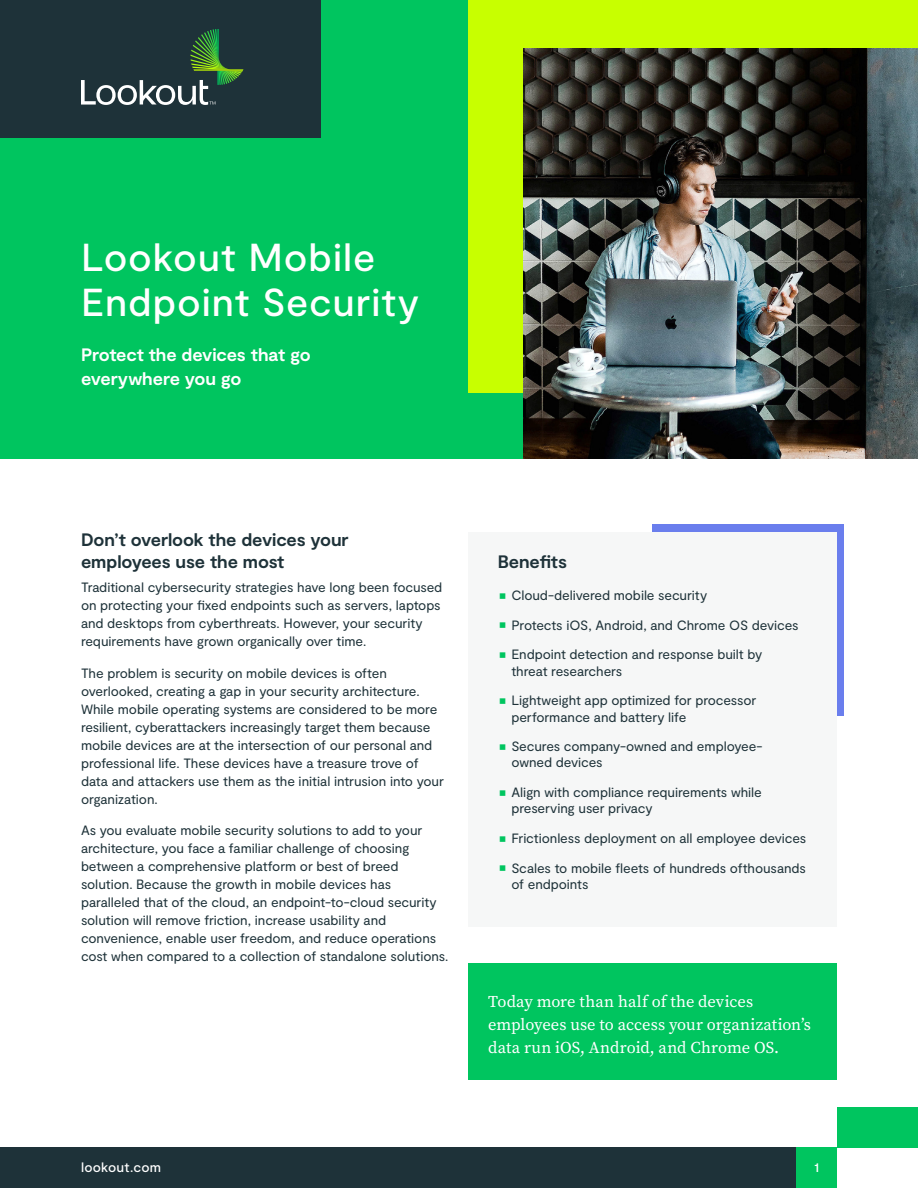
<style>
.page{position:relative;width:918px;height:1188px;background:#fff}
.page>*{position:absolute;margin:0;border:0;box-sizing:border-box;transform-origin:0 0}
.Cover_Page_Headline{font:500 39px/45px "Moderat";letter-spacing:.025em;color:#fff}
.Paragraph_Headline{font:700 18px/21.6px "Moderat";letter-spacing:-.005em;color:#1e3239}
.Cover_Page_Subhead{font:700 18px/24px "Moderat";letter-spacing:-.01em;color:#fff}
.SideNote_BodyCopy_wh{font:16.5px/23.2px "Source Serif Pro";color:#fff}
.Body_Copy{font:13.5px/18px "Moderat";letter-spacing:-.005em;color:#1e3239}
.t1{font:500 13.5px "Moderat";letter-spacing:.015em;color:#fff}
</style>
<div class="page">
<div style="left:0;top:0;width:918px;height:459px;background:#00c55f"></div>
<div style="left:468px;top:1px;width:450px;height:392px;background:#c8ff00"></div>
<img style="left:524px;top:49px;width:394px;height:410px">
<div style="left:0;top:0;width:321px;height:138px;background:#1e3239"></div>
<svg style="left:81px;top:29px;width:162px;height:76px"></svg>
<div style="left:652px;top:524px;width:192px;height:192px;background:#6a7eed"></div>
<div style="left:468px;top:532px;width:369px;height:395px;background:#f6f7f7"></div>
<div style="left:468px;top:963px;width:369px;height:117px;background:#00c55f"></div>
<div style="left:0;top:1148px;width:796px;height:40px;background:#1e3239"></div>
<div style="left:796px;top:1148px;width:41px;height:40px;background:#00c55f"></div>
<div style="left:837px;top:1107px;width:81px;height:41px;background:#00c55f"></div>
<p class="Cover_Page_Headline" style="left:81px;top:237px;width:340px">Lookout Mobile<br>Endpoint Security</p>
<p class="Cover_Page_Subhead" style="left:81px;top:343px;width:231px">Protect the devices that go everywhere you go</p>
<p class="Paragraph_Headline" style="left:81px;top:530px;width:269px">Don’t overlook the devices your employees use the most</p>
<p class="Body_Copy" style="left:81px;top:579px;width:363px">Traditional cybersecurity strategies have long been focused on protecting your fixed endpoints such as servers, laptops and desktops from cyberthreats. However, your security requirements have grown organically over time.</p>
<p class="Body_Copy" style="left:81px;top:665px;width:364px">The problem is security on mobile devices is often overlooked, creating a gap in your security architecture.<br>While mobile operating systems are considered to be more resilient, cyberattackers increasingly target them because mobile devices are at the intersection of our personal and professional life. These devices have a treasure trove of data and attackers use them as the initial intrusion into your organization.</p>
<p class="Body_Copy" style="left:81px;top:822px;width:369px">As you evaluate mobile security solutions to add to your architecture, you face a familiar challenge of choosing between a comprehensive platform or best of breed solution. Because the growth in mobile devices has paralleled that of the cloud, an endpoint-to-cloud security solution will remove friction, increase usability and convenience, enable user freedom, and reduce operations cost when compared to a collection of standalone solutions.</p>
<p class="Paragraph_Headline" style="left:498px;top:552px;width:71px">Benefits</p>
<p class="Body_Copy" style="left:511px;top:587px;width:197px">Cloud-delivered mobile security</p>
<p class="Body_Copy" style="left:511px;top:616px;width:289px">Protects iOS, Android, and Chrome OS devices</p>
<p class="Body_Copy" style="left:511px;top:647px;width:252px;line-height:16.2px">Endpoint detection and response built by threat researchers</p>
<p class="Body_Copy" style="left:511px;top:693px;width:246px;line-height:16.2px">Lightweight app optimized for processor performance and battery life</p>
<p class="Body_Copy" style="left:511px;top:739px;width:253px;line-height:16.2px">Secures company-owned and employee&shy;owned devices</p>
<p class="Body_Copy" style="left:511px;top:785px;width:252px;line-height:16.2px">Align with compliance requirements while preserving user privacy</p>
<p class="Body_Copy" style="left:511px;top:830px;width:296px">Frictionless deployment on all employee devices</p>
<p class="Body_Copy" style="left:511px;top:860px;width:296px;line-height:16.2px">Scales to mobile fleets of hundreds ofthousands of endpoints</p>
<p class="SideNote_BodyCopy_wh" style="left:488px;top:990px;width:324px">Today more than half of the devices employees use to access your organization’s data run iOS, Android, and Chrome OS.</p>
<p class="t1" style="left:81px;top:1159px;width:82px">lookout.com</p>
<p class="t1" style="left:814px;top:1159px;width:7px">1</p>
</div>
